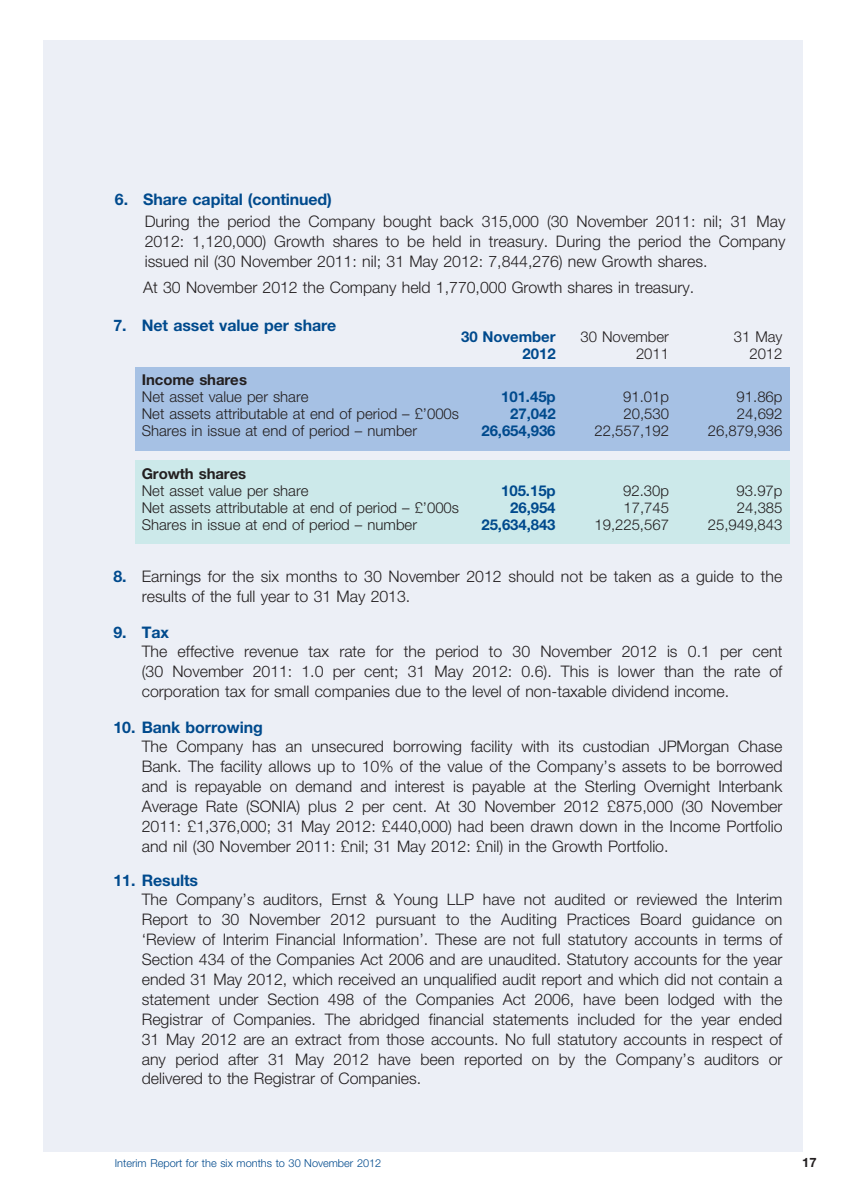
<style>
.page{position:relative;width:842px;height:1191px;background:#fff}
.page>*{position:absolute;margin:0;border:0;box-sizing:border-box;transform-origin:0 0}
.t1{font:16px/20px "Adv P102166";color:#231f20;text-align:justify}
.t2{font:16px "Adv P3 E132 E";color:#004a8d}
.t3{font:15px "Adv P102166";color:#231f20}
.t4{font:15px "Adv P3 E132 E";color:#004a8d}
.t5{font:15px "Adv P3 E132 E";color:#231f20}
.t6{font:13px "Adv P3 E132 E";color:#231f20}
.t7{font:11px "Adv P102166";color:#004a8d}
.s1{font-family:"Adv P3 E132 E";color:#004a8d}
</style>
<div class="page">
<div style="left:43px;top:40px;width:760px;height:1112px;background:#eceff6"></div>
<div style="left:135px;top:460px;width:655px;height:83px;background:#cce9ea"></div>
<div style="left:135px;top:368px;width:655px;height:83px;background:#a6c1e4"></div>
<p class="t2" style="left:115px;top:192px;width:218px">6. Share capital (continued)</p>
<p class="t1" style="left:145px;top:213px;width:642px">During the period the Company bought back 315,000 (30 November 2011: nil; 31 May 2012: 1,120,000) Growth shares to be held in treasury. During the period the Company issued nil (30 November 2011: nil; 31 May 2012: 7,844,276) new Growth shares.</p>
<p class="t1" style="left:143px;top:279px;width:552px">At 30 November 2012 the Company held 1,770,000 Growth shares in treasury.</p>
<p class="t2" style="left:113px;top:318px;width:224px">7. Net asset value per share</p>
<p class="t4" style="left:461px;top:330px;width:96px">30 November</p>
<p class="t3" style="left:580px;top:330px;width:90px">30 November</p>
<p class="t3" style="left:734px;top:330px;width:50px">31 May</p>
<p class="t4" style="left:523px;top:347px;width:34px">2012</p>
<p class="t3" style="left:636px;top:347px;width:34px">2011</p>
<p class="t3" style="left:749px;top:347px;width:34px">2012</p>
<p class="t5" style="left:142px;top:373px;width:107px">Income shares</p>
<p class="t3" style="left:142px;top:390px;width:168px">Net asset value per share</p>
<p class="t4" style="left:501px;top:390px;width:56px">101.45p</p>
<p class="t3" style="left:623px;top:390px;width:47px">91.01p</p>
<p class="t3" style="left:737px;top:390px;width:47px">91.86p</p>
<p class="t3" style="left:142px;top:407px;width:319px">Net assets attributable at end of period – £’000s</p>
<p class="t4" style="left:510px;top:407px;width:47px">27,042</p>
<p class="t3" style="left:624px;top:407px;width:47px">20,530</p>
<p class="t3" style="left:737px;top:407px;width:47px">24,692</p>
<p class="t3" style="left:142px;top:424px;width:277px">Shares in issue at end of period – number</p>
<p class="t4" style="left:481px;top:424px;width:76px">26,654,936</p>
<p class="t3" style="left:594px;top:424px;width:76px">22,557,192</p>
<p class="t3" style="left:708px;top:424px;width:76px">26,879,936</p>
<p class="t5" style="left:142px;top:467px;width:106px">Growth shares</p>
<p class="t3" style="left:142px;top:484px;width:168px">Net asset value per share</p>
<p class="t4" style="left:501px;top:484px;width:56px">105.15p</p>
<p class="t3" style="left:623px;top:484px;width:47px">92.30p</p>
<p class="t3" style="left:737px;top:484px;width:47px">93.97p</p>
<p class="t3" style="left:142px;top:501px;width:319px">Net assets attributable at end of period – £’000s</p>
<p class="t4" style="left:510px;top:501px;width:47px">26,954</p>
<p class="t3" style="left:623px;top:501px;width:47px">17,745</p>
<p class="t3" style="left:737px;top:501px;width:47px">24,385</p>
<p class="t3" style="left:142px;top:518px;width:277px">Shares in issue at end of period – number</p>
<p class="t4" style="left:481px;top:518px;width:76px">25,634,843</p>
<p class="t3" style="left:594px;top:518px;width:76px">19,225,567</p>
<p class="t3" style="left:708px;top:518px;width:76px">25,949,843</p>
<p class="t1" style="left:142px;top:567px;width:642px;text-indent:-28px"><span class="s1">8.</span> Earnings for the six months to 30 November 2012 should not be taken as a guide to the results of the full year to 31 May 2013.</p>
<p class="t2" style="left:113px;top:625px;width:57px">9. Tax</p>
<p class="t1" style="left:142px;top:642px;width:642px">The effective revenue tax rate for the period to 30 November 2012 is 0.1 per cent (30 November 2011: 1.0 per cent; 31 May 2012: 0.6). This is lower than the rate of corporation tax for small companies due to the level of non-taxable dividend income.</p>
<p class="t2" style="left:113px;top:720px;width:151px">10. Bank borrowing</p>
<p class="t1" style="left:142px;top:737px;width:642px">The Company has an unsecured borrowing facility with its custodian JPMorgan Chase Bank. The facility allows up to 10% of the value of the Company’s assets to be borrowed and is repayable on demand and interest is payable at the Sterling Overnight Interbank Average Rate (SONIA) plus 2 per cent. At 30 November 2012 £875,000 (30 November 2011: £1,376,000; 31 May 2012: £440,000) had been drawn down in the Income Portfolio and nil (30 November 2011: £nil; 31 May 2012: £nil) in the Growth Portfolio.</p>
<p class="t2" style="left:113px;top:872px;width:86px">11. Results</p>
<p class="t1" style="left:142px;top:890px;width:642px">The Company’s auditors, Ernst &amp; Young LLP have not audited or reviewed the Interim Report to 30 November 2012 pursuant to the Auditing Practices Board guidance on ‘Review of Interim Financial Information’. These are not full statutory accounts in terms of Section 434 of the Companies Act 2006 and are unaudited. Statutory accounts for the year ended 31 May 2012, which received an unqualified audit report and which did not contain a statement under Section 498 of the Companies Act 2006, have been lodged with the Registrar of Companies. The abridged financial statements included for the year ended 31 May 2012 are an extract from those accounts. No full statutory accounts in respect of any period after 31 May 2012 have been reported on by the Company’s auditors or delivered to the Registrar of Companies.</p>
<p class="t7" style="left:115px;top:1158px;width:268px">Interim Report for the six months to 30 November 2012</p>
<p class="t6" style="left:802px;top:1156px;width:16px">17</p>
</div>
